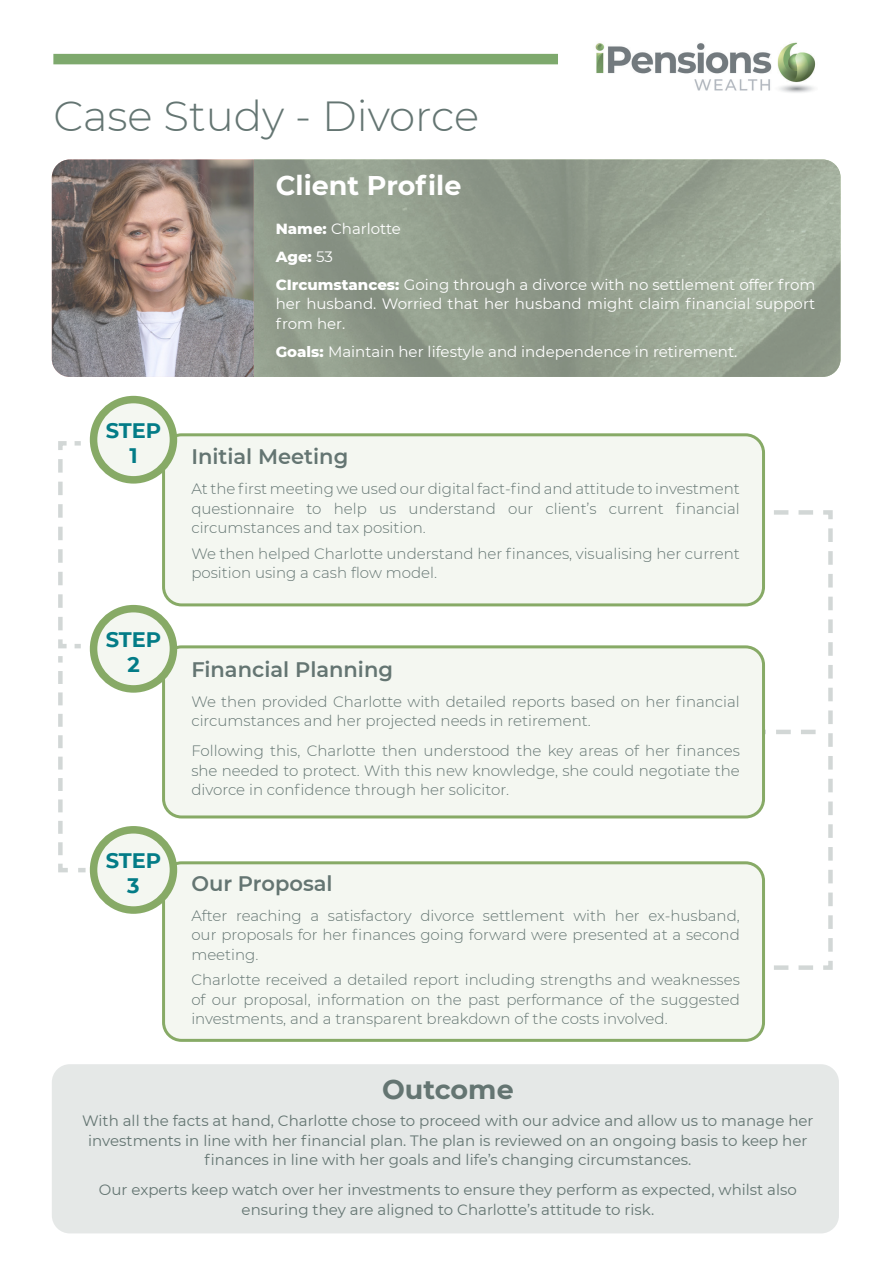
<style>
.page{position:relative;width:893px;height:1263px;background:#fff}
.page>*{position:absolute;margin:0;border:0;box-sizing:border-box;transform-origin:0 0}
._22_Contents_gray_Ti{font:300 42px "Montserrat";color:#647572}
._14_Contecst_gray_Ti{font:700 27px "Montserrat";color:#fff}
._14_Contecst_gray_Ti-2{font:700 27px "Montserrat";color:#647572}
._14_Contecst_gray_Ti-3{font:600 21px "Montserrat";color:#647572}
.t1{font:700 21px "Montserrat";color:#037c87}
._14_Contecst_gray_Ti-4{font:300 15px/19.5px "Montserrat";color:#647572;text-align:justify}
._14_Contecst_gray_Ti-5{font:15px/19.5px "Montserrat";color:#647572;text-align:center}
._8_Content_gray_Titi{font:15px/19.5px "Montserrat";color:#fff;text-align:justify}
._8_Content_gray_Titi-2{font:800 15px "Montserrat";color:#fff}
.s1{font-weight:800}
.s2{font-weight:400}
</style>
<div class="page">
<img style="left:254px;top:159px;width:587px;height:218px">
<img style="left:595px;top:42px;width:221px;height:51px">
<svg style="left:751px;top:510px;width:82px;height:460px"></svg>
<svg style="left:52px;top:159px;width:202px;height:218px;background:#938681"></svg>
<div style="left:53px;top:54px;width:505px;height:10px;background:#7ea96d"></div>
<div style="left:164px;top:435px;width:599px;height:170px;background:#f4f7f1;border-radius:18px"></div>
<div style="left:162px;top:433px;width:603px;height:173px;border:3px solid #87aa66;border-radius:18px"></div>
<div style="left:164px;top:863px;width:599px;height:177px;background:#f4f7f1;border-radius:18px"></div>
<div style="left:162px;top:861px;width:603px;height:181px;border:3px solid #87aa66;border-radius:18px"></div>
<div style="left:164px;top:647px;width:599px;height:170px;background:#f4f7f1;border-radius:18px"></div>
<div style="left:162px;top:645px;width:603px;height:173px;border:3px solid #87aa66;border-radius:18px"></div>
<div style="left:52px;top:1064px;width:787px;height:169px;background:#e5e8e7;border-radius:18px"></div>
<svg style="left:58px;top:441px;width:28px;height:432px"></svg>
<div style="left:94px;top:400px;width:79px;height:80px;background:#f4f7f1;border-radius:50%"></div>
<div style="left:90px;top:396px;width:87px;height:88px;border:8px solid #87aa66;border-radius:50%"></div>
<div style="left:94px;top:609px;width:79px;height:80px;background:#f4f7f1;border-radius:50%"></div>
<div style="left:90px;top:605px;width:87px;height:88px;border:8px solid #87aa66;border-radius:50%"></div>
<div style="left:94px;top:830px;width:79px;height:80px;background:#f4f7f1;border-radius:50%"></div>
<div style="left:90px;top:826px;width:87px;height:88px;border:8px solid #87aa66;border-radius:50%"></div>
<p class="_22_Contents_gray_Ti" style="left:53px;top:87px;width:427px">Case Study - Divorce</p>
<p class="t1" style="left:106px;top:415px;width:57px">STEP</p>
<p class="t1" style="left:129px;top:440px;width:10px">1</p>
<p class="t1" style="left:106px;top:624px;width:57px">STEP</p>
<p class="t1" style="left:127px;top:649px;width:14px">2</p>
<p class="t1" style="left:106px;top:845px;width:57px">STEP</p>
<p class="t1" style="left:127px;top:870px;width:14px">3</p>
<p class="_14_Contecst_gray_Ti" style="left:276px;top:166px;width:187px">Client Profile</p>
<p class="_8_Content_gray_Titi" style="left:276px;top:218px;width:127px"><span class="s1">Name:</span> Charlotte</p>
<p class="_8_Content_gray_Titi-2" style="left:276px;top:245px;width:59px">Age: <span class="s2">53</span></p>
<p class="_8_Content_gray_Titi" style="left:276px;top:274px;width:541px"><span class="s1">CIrcumstances:</span> Going through a divorce with no settlement offer from her husband. Worried that her husband might claim financial support from her.</p>
<p class="_8_Content_gray_Titi" style="left:276px;top:341px;width:463px"><span class="s1">Goals:</span> Maintain her lifestyle and independence in retirement.</p>
<p class="_14_Contecst_gray_Ti-3" style="left:191px;top:442px;width:158px">Initial Meeting</p>
<p class="_14_Contecst_gray_Ti-4" style="left:191px;top:479px;width:550px">At the first meeting we used our digital fact-find and attitude to investment questionnaire to help us understand our client’s current financial circumstances and tax position.</p>
<p class="_14_Contecst_gray_Ti-4" style="left:191px;top:543px;width:550px">We then helped Charlotte understand her finances, visualising her current position using a cash flow model.</p>
<p class="_14_Contecst_gray_Ti-3" style="left:191px;top:655px;width:203px">Financial Planning</p>
<p class="_14_Contecst_gray_Ti-4" style="left:191px;top:691px;width:550px">We then provided Charlotte with detailed reports based on her financial circumstances and her projected needs in retirement.</p>
<p class="_14_Contecst_gray_Ti-4" style="left:191px;top:741px;width:550px">Following this, Charlotte then understood the key areas of her finances she needed to protect. With this new knowledge, she could negotiate the divorce in confidence through her solicitor.</p>
<p class="_14_Contecst_gray_Ti-3" style="left:191px;top:868px;width:143px">Our Proposal</p>
<p class="_14_Contecst_gray_Ti-4" style="left:191px;top:905px;width:550px">After reaching a satisfactory divorce settlement with her ex-husband, our proposals for her finances going forward were presented at a second meeting.</p>
<p class="_14_Contecst_gray_Ti-4" style="left:191px;top:970px;width:550px">Charlotte received a detailed report including strengths and weaknesses of our proposal, information on the past performance of the suggested investments, and a transparent breakdown of the costs involved.</p>
<p class="_14_Contecst_gray_Ti-2" style="left:382px;top:1070px;width:133px">Outcome</p>
<p class="_14_Contecst_gray_Ti-5" style="left:82px;top:1111px;width:733px">With all the facts at hand, Charlotte chose to proceed with our advice and allow us to manage her investments in line with her financial plan. The plan is reviewed on an ongoing basis to keep her finances in line with her goals and life’s changing circumstances.</p>
<p class="_14_Contecst_gray_Ti-5" style="left:99px;top:1180px;width:699px">Our experts keep watch over her investments to ensure they perform as expected, whilst also ensuring they are aligned to Charlotte’s attitude to risk.</p>
</div>
